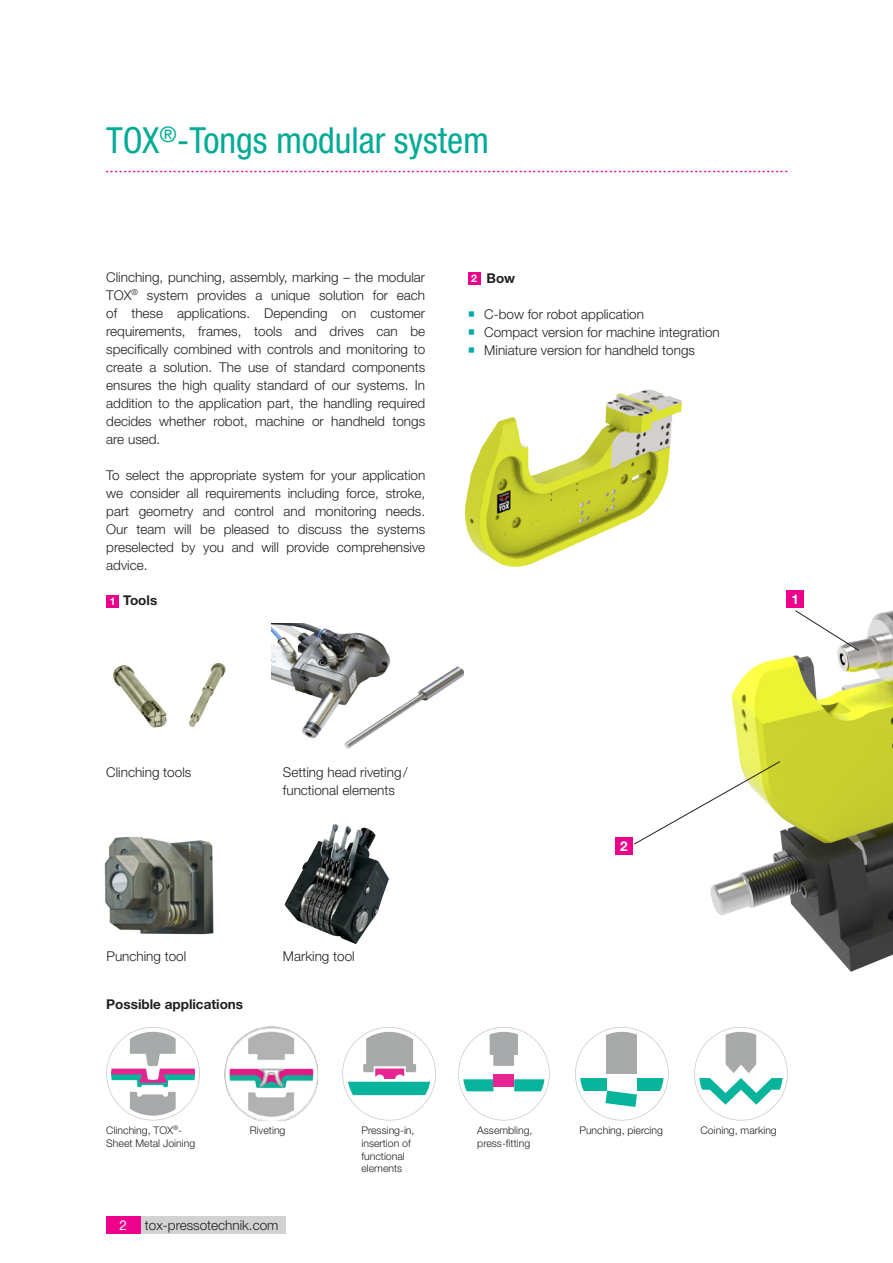
<style>
.page{position:relative;width:893px;height:1263px;background:#fff}
.page>*{position:absolute;margin:0;border:0;box-sizing:border-box;transform-origin:0 0}
.Headline_1_24pt_gürn{font:condensed 36px "Helvetica Neue LT Std";color:#00ab95}
.t1{font:20.25px "Times New Roman";color:#ed028c}
.Copytext_9_pt_45_lig{font:300 13.5px/18px "Helvetica Neue LT Std";color:#231f20;text-align:justify}
.Headline_3_9pt_75_bo{font:700 13.5px "Helvetica Neue LT Std";color:#231f20}
.t2{font:700 13.5px "Helvetica Neue LT Std";color:#fff}
.t3{font:13.5px "Helvetica Neue LT Pro";color:#fff}
.Copytext_7_pt_45_lig{font:300 10.5px/12.6px "Helvetica Neue LT Std";color:#231f20}
.t4{font:700 10.5px "Helvetica Neue LT Std";color:#fff}
</style>
<div class="page">
<div style="left:137px;top:1216px;width:149px;height:17px;background:#d1d2d4"></div>
<div style="left:106px;top:1216px;width:34px;height:17px;background:#ed028c"></div>
<img style="left:285px;top:824px;width:104px;height:120px">
<img style="left:104px;top:836px;width:109px;height:99px">
<img style="left:271px;top:624px;width:193px;height:125px">
<img style="left:113px;top:662px;width:113px;height:66px">
<img style="left:464px;top:389px;width:219px;height:178px">
<svg style="left:106px;top:1027px;width:94px;height:93px"></svg>
<svg style="left:694px;top:1027px;width:94px;height:93px"></svg>
<svg style="left:458px;top:1027px;width:92px;height:93px"></svg>
<div style="left:493px;top:1037px;width:21px;height:29px;background:#a7aaaa"></div>
<img style="left:224px;top:1027px;width:94px;height:93px">
<svg style="left:342px;top:1027px;width:94px;height:93px"></svg>
<svg style="left:575px;top:1027px;width:94px;height:93px"></svg>
<div style="left:637px;top:1078px;width:27px;height:13px;background:#08b49c"></div>
<div style="left:580px;top:1078px;width:27px;height:13px;background:#08b49c"></div>
<div style="left:606px;top:1032px;width:31px;height:41px;background:#a8aaaa"></div>
<img style="left:615px;top:474px;width:278px;height:498px">
<div style="left:615px;top:837px;width:17px;height:17px;background:#ed028c"></div>
<div style="left:787px;top:591px;width:17px;height:17px;background:#ed028c"></div>
<div style="left:106px;top:595px;width:13px;height:13px;background:#ed028c"></div>
<div style="left:468px;top:272px;width:12px;height:13px;background:#ed028c"></div>
<svg style="left:633px;top:761px;width:148px;height:84px"></svg>
<svg style="left:795px;top:610px;width:65px;height:42px"></svg>
<p class="Headline_1_24pt_gürn" style="left:106px;top:120px;width:384px">TOX<sup>®</sup>-Tongs modular system</p>
<h2 class="t1" style="left:105px;top:152px;width:685px">........................................................................................................................................................</h2>
<p class="Copytext_9_pt_45_lig" style="left:106px;top:268px;width:320px">Clinching, punching, assembly, marking – the modular TOX<sup>®</sup> system provides a unique solution for each of these applications. Depending on customer requirements, frames, tools and drives can be specifically combined with controls and monitoring to create a solution. The use of standard components ensures the high quality standard of our systems. In addition to the application part, the handling required decides whether robot, machine or handheld tongs are used.</p>
<p class="Copytext_9_pt_45_lig" style="left:106px;top:466px;width:320px">To select the appropriate system for your application we consider all requirements including force, stroke, part geometry and control and monitoring needs.<br>Our team will be pleased to discuss the systems preselected by you and will provide comprehensive advice.</p>
<p class="Headline_3_9pt_75_bo" style="left:486px;top:270px;width:30px">Bow</p>
<p class="Copytext_9_pt_45_lig" style="left:484px;top:305px;width:161px">C-bow for robot application</p>
<p class="Copytext_9_pt_45_lig" style="left:484px;top:323px;width:237px">Compact version for machine integration</p>
<p class="Copytext_9_pt_45_lig" style="left:484px;top:341px;width:212px">Miniature version for handheld tongs</p>
<p class="t4" style="left:471px;top:272px;width:7px">2</p>
<p class="t4" style="left:110px;top:595px;width:7px">1</p>
<p class="t2" style="left:791px;top:591px;width:9px">1</p>
<p class="Headline_3_9pt_75_bo" style="left:123px;top:592px;width:35px">Tools</p>
<p class="Copytext_9_pt_45_lig" style="left:106px;top:763px;width:87px">Clinching tools</p>
<p class="Copytext_9_pt_45_lig" style="left:283px;top:763px;width:126px">Setting head riveting/ functional elements</p>
<p class="Copytext_9_pt_45_lig" style="left:107px;top:947px;width:81px">Punching tool</p>
<p class="Headline_3_9pt_75_bo" style="left:106px;top:996px;width:138px">Possible applications</p>
<p class="Copytext_9_pt_45_lig" style="left:283px;top:947px;width:73px">Marking tool</p>
<p class="t2" style="left:620px;top:837px;width:9px">2</p>
<p class="Copytext_7_pt_45_lig" style="left:106px;top:1124px;width:90px">Clinching, TOX<sup>®</sup>-<br>Sheet Metal Joining</p>
<p class="Copytext_7_pt_45_lig" style="left:477px;top:1124px;width:57px">Assembling,</p>
<p class="Copytext_7_pt_45_lig" style="left:250px;top:1124px;width:37px">Riveting</p>
<p class="Copytext_7_pt_45_lig" style="left:361px;top:1124px;width:55px">Pressing-in, insertion of functional elements</p>
<p class="Copytext_7_pt_45_lig" style="left:579px;top:1124px;width:85px">Punching, piercing</p>
<p class="Copytext_7_pt_45_lig" style="left:701px;top:1124px;width:78px">Coining, marking</p>
<p class="Copytext_7_pt_45_lig" style="left:477px;top:1137px;width:54px">press-fitting</p>
<p class="t3" style="left:120px;top:1217px;width:9px">2</p>
<p class="Copytext_9_pt_45_lig" style="left:145px;top:1215px;width:135px">tox-pressotechnik.com</p>
</div>
